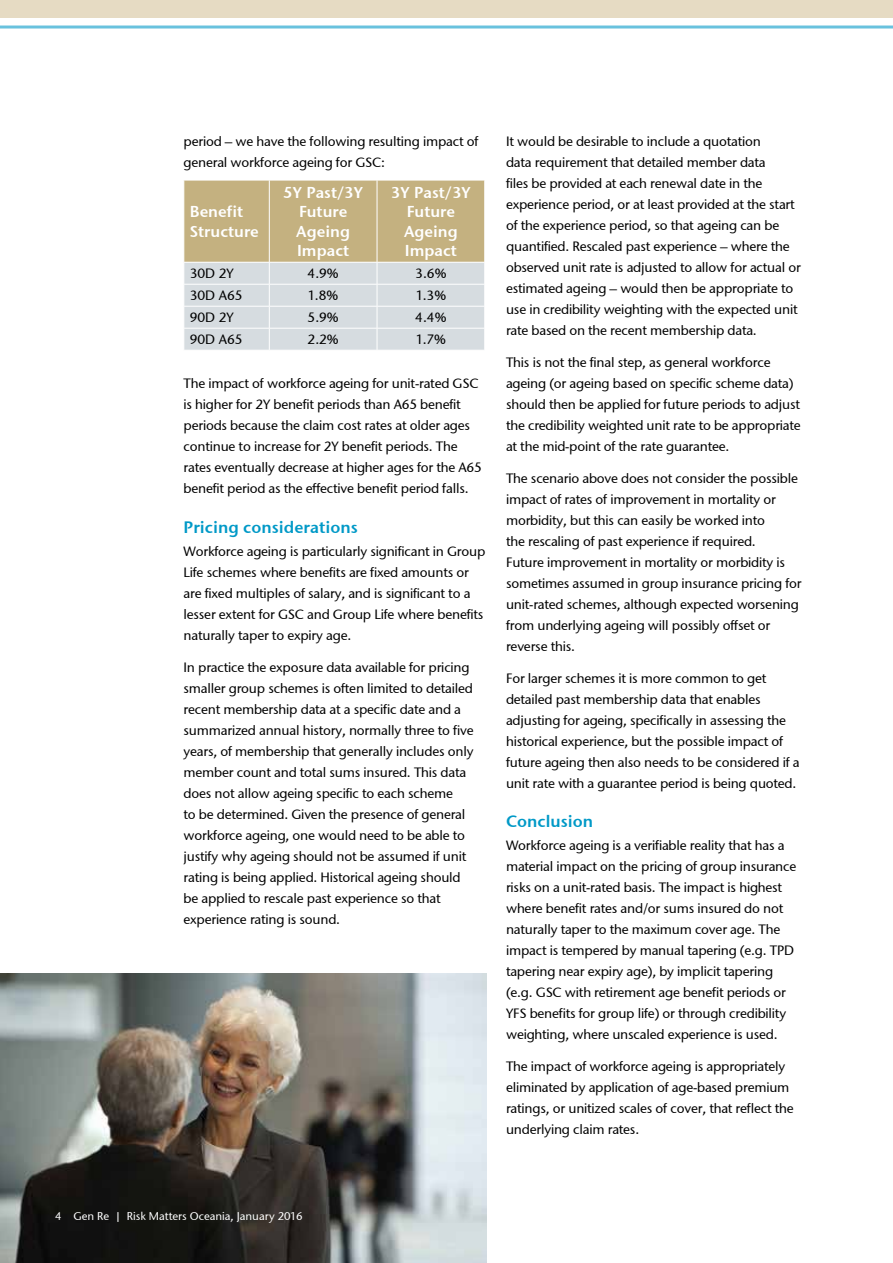
<style>
.page{position:relative;width:893px;height:1263px;background:#fff}
.page>*{position:absolute;margin:0;border:0;box-sizing:border-box;transform-origin:0 0}
.t1{font:600 16.5px "Stone Sans GC Re";color:#0099c7}
.t2{font:600 15.75px/19.5px "Stone Sans GC Re";color:#fff;text-align:center}
.t3{font:13.5px/21px "Stone Sans GC Re";letter-spacing:-.015em;color:#000}
.t4{font:11.25px "Stone Sans GC Re";color:#fff}
</style>
<div class="page">
<hr style="left:0;top:26px;width:893px;height:3px;background:#69c2de">
<div style="left:0;top:0;width:893px;height:17px;background:#e6dbc3"></div>
<svg style="left:184px;top:180px;width:301px;height:170px;background:#cfc9b3"></svg>
<img style="left:0;top:974px;width:486px;height:289px">
<p class="t3" style="left:184px;top:131px;width:296px">period – we have the following resulting impact of general workforce ageing for GSC:</p>
<p class="t2" style="left:190px;top:202px;width:71px;text-align:left">Benefit<br>Structure</p>
<p class="t2" style="left:283px;top:182px;width:81px">5Y Past/3Y<br>Future<br>Ageing<br>Impact</p>
<p class="t2" style="left:391px;top:182px;width:81px">3Y Past/3Y<br>Future<br>Ageing<br>Impact</p>
<p class="t3" style="left:190px;top:263px;width:46px">30D 2Y</p>
<p class="t3" style="left:308px;top:263px;width:33px">4.9%</p>
<p class="t3" style="left:415px;top:263px;width:33px">3.6%</p>
<p class="t3" style="left:190px;top:285px;width:54px">30D A65</p>
<p class="t3" style="left:308px;top:285px;width:32px">1.8%</p>
<p class="t3" style="left:416px;top:285px;width:32px">1.3%</p>
<p class="t3" style="left:190px;top:307px;width:46px">90D 2Y</p>
<p class="t3" style="left:308px;top:307px;width:33px">5.9%</p>
<p class="t3" style="left:415px;top:307px;width:33px">4.4%</p>
<p class="t3" style="left:190px;top:329px;width:54px">90D A65</p>
<p class="t3" style="left:308px;top:329px;width:33px">2.2%</p>
<p class="t3" style="left:416px;top:329px;width:32px">1.7%</p>
<p class="t3" style="left:184px;top:373px;width:300px">The impact of workforce ageing for unit-rated GSC is higher for 2Y benefit periods than A65 benefit periods because the claim cost rates at older ages continue to increase for 2Y benefit periods. The rates eventually decrease at higher ages for the A65 benefit period as the effective benefit period falls.</p>
<p class="t1" style="left:184px;top:516px;width:176px">Pricing considerations</p>
<p class="t3" style="left:184px;top:540px;width:303px">Workforce ageing is particularly significant in Group Life schemes where benefits are fixed amounts or are fixed multiples of salary, and is significant to a lesser extent for GSC and Group Life where benefits naturally taper to expiry age.</p>
<p class="t3" style="left:184px;top:656px;width:291px">In practice the exposure data available for pricing smaller group schemes is often limited to detailed recent membership data at a specific date and a summarized annual history, normally three to five years, of membership that generally includes only member count and total sums insured. This data does not allow ageing specific to each scheme<br>to be determined. Given the presence of general workforce ageing, one would need to be able to justify why ageing should not be assumed if unit rating is being applied. Historical ageing should be applied to rescale past experience so that experience rating is sound.</p>
<p class="t3" style="left:506px;top:131px;width:296px">It would be desirable to include a quotation<br>data requirement that detailed member data<br>files be provided at each renewal date in the experience period, or at least provided at the start of the experience period, so that ageing can be quantified. Rescaled past experience – where the observed unit rate is adjusted to allow for actual or estimated ageing – would then be appropriate to use in credibility weighting with the expected unit rate based on the recent membership data.</p>
<p class="t3" style="left:506px;top:352px;width:296px">This is not the final step, as general workforce ageing (or ageing based on specific scheme data) should then be applied for future periods to adjust the credibility weighted unit rate to be appropriate at the mid-point of the rate guarantee.</p>
<p class="t3" style="left:506px;top:468px;width:297px">The scenario above does not consider the possible impact of rates of improvement in mortality or morbidity, but this can easily be worked into<br>the rescaling of past experience if required.<br>Future improvement in mortality or morbidity is sometimes assumed in group insurance pricing for unit-rated schemes, although expected worsening from underlying ageing will possibly offset or reverse this.</p>
<p class="t3" style="left:506px;top:667px;width:295px">For larger schemes it is more common to get detailed past membership data that enables adjusting for ageing, specifically in assessing the historical experience, but the possible impact of future ageing then also needs to be considered if a unit rate with a guarantee period is being quoted.</p>
<p class="t1" style="left:506px;top:811px;width:89px">Conclusion</p>
<p class="t3" style="left:506px;top:835px;width:292px">Workforce ageing is a verifiable reality that has a material impact on the pricing of group insurance risks on a unit-rated basis. The impact is highest where benefit rates and/or sums insured do not naturally taper to the maximum cover age. The impact is tempered by manual tapering (e.g. TPD tapering near expiry age), by implicit tapering (e.g. GSC with retirement age benefit periods or YFS benefits for group life) or through credibility weighting, where unscaled experience is used.</p>
<p class="t3" style="left:506px;top:1056px;width:289px">The impact of workforce ageing is appropriately eliminated by application of age-based premium ratings, or unitized scales of cover, that reflect the underlying claim rates.</p>
<p class="t4" style="left:55px;top:1209px;width:249px">4 Gen Re | Risk Matters Oceania, January 2016</p>
</div>
